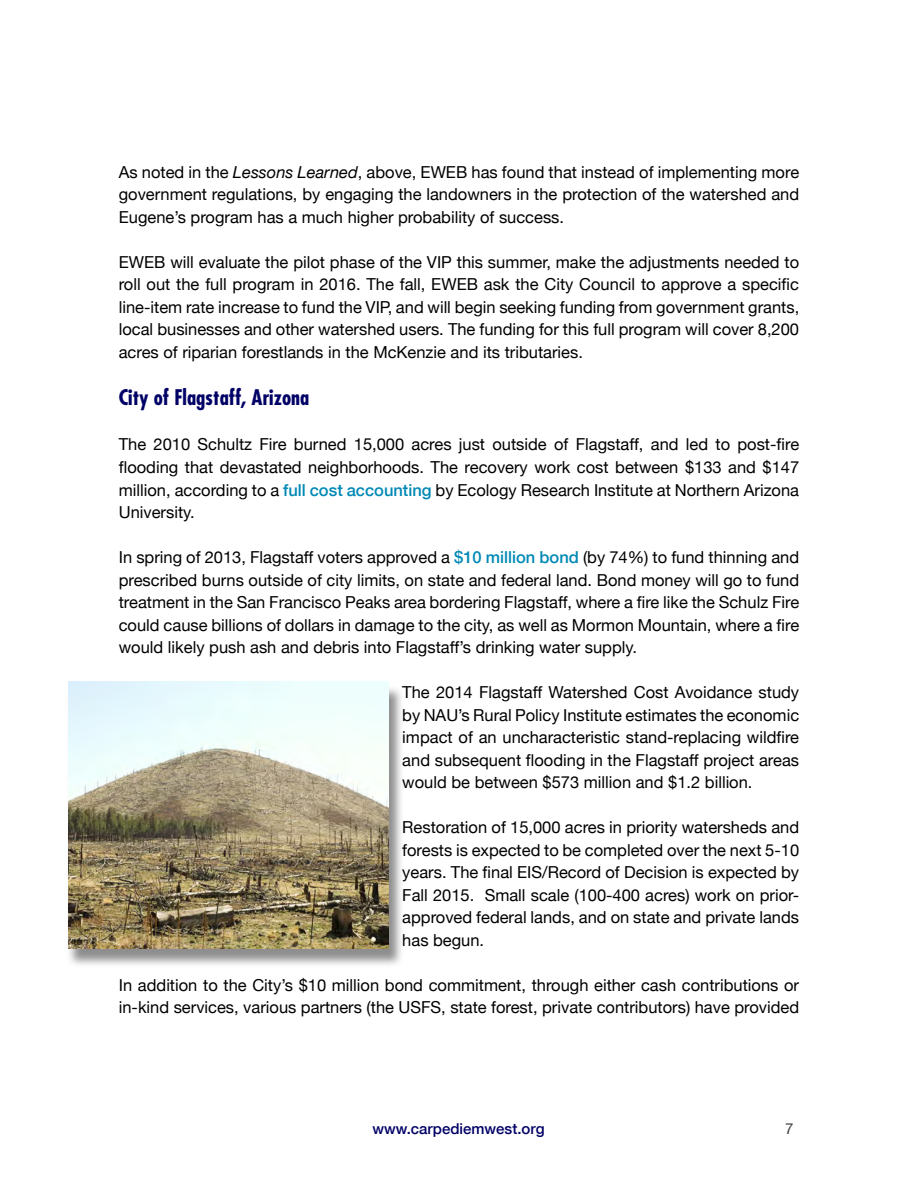
<style>
.page{position:relative;width:918px;height:1188px;background:#fff}
.page>*{position:absolute;margin:0;border:0;box-sizing:border-box;transform-origin:0 0}
.t1{font:700 condensed 21px "Futura";color:#006}
.t2{font:16.5px/22.5px "Helvetica Neue";color:#000;text-align:justify}
.t3{font:500 15px "Helvetica Neue";color:#006}
.t4{font:15px "Helvetica Neue";color:#404040}
.s1{font-style:italic}
.s2{font-weight:500;color:#0089b5}
</style>
<div class="page">
<div style="left:66px;top:685px;width:338px;height:283px;background:#696969;opacity:.75"></div>
<img style="left:68px;top:681px;width:321px;height:267px">
<p class="t2" style="left:119px;top:162px;width:682px">As noted in the <span class="s1">Lessons Learned</span>, above, EWEB has found that instead of implementing more government regulations, by engaging the landowners in the protection of the watershed and Eugene’s program has a much higher probability of success.</p>
<p class="t2" style="left:119px;top:252px;width:682px">EWEB will evaluate the pilot phase of the VIP this summer, make the adjustments needed to roll out the full program in 2016. The fall, EWEB ask the City Council to approve a specific line-item rate increase to fund the VIP, and will begin seeking funding from government grants, local businesses and other watershed users. The funding for this full program will cover 8,200 acres of riparian forestlands in the McKenzie and its tributaries.</p>
<p class="t1" style="left:119px;top:385px;width:192px">City of Flagstaff, Arizona</p>
<p class="t2" style="left:119px;top:434px;width:682px">The 2010 Schultz Fire burned 15,000 acres just outside of Flagstaff, and led to post-fire flooding that devastated neighborhoods. The recovery work cost between $133 and $147 million, according to a <span class="s2">full cost accounting</span> by Ecology Research Institute at Northern Arizona University.</p>
<p class="t2" style="left:119px;top:547px;width:682px">In spring of 2013, Flagstaff voters approved a <span class="s2">$10 million bond</span> (by 74%) to fund thinning and prescribed burns outside of city limits, on state and federal land. Bond money will go to fund treatment in the San Francisco Peaks area bordering Flagstaff, where a fire like the Schulz Fire could cause billions of dollars in damage to the city, as well as Mormon Mountain, where a fire would likely push ash and debris into Flagstaff’s drinking water supply.</p>
<p class="t2" style="left:402px;top:682px;width:398px">The 2014 Flagstaff Watershed Cost Avoidance study by NAU’s Rural Policy Institute estimates the economic impact of an uncharacteristic stand-replacing wildfire and subsequent flooding in the Flagstaff project areas would be between $573 million and $1.2 billion.</p>
<p class="t2" style="left:402px;top:817px;width:398px">Restoration of 15,000 acres in priority watersheds and forests is expected to be completed over the next 5-10 years. The final EIS/Record of Decision is expected by Fall 2015. Small scale (100-400 acres) work on prior&shy;approved federal lands, and on state and private lands has begun.</p>
<p class="t2" style="left:119px;top:974px;width:682px">In addition to the City’s $10 million bond commitment, through either cash contributions or in-kind services, various partners (the USFS, state forest, private contributors) have provided</p>
<p class="t3" style="left:373px;top:1117px;width:174px">www.carpediemwest.org</p>
<p class="t4" style="left:785px;top:1118px;width:10px">7</p>
</div>
